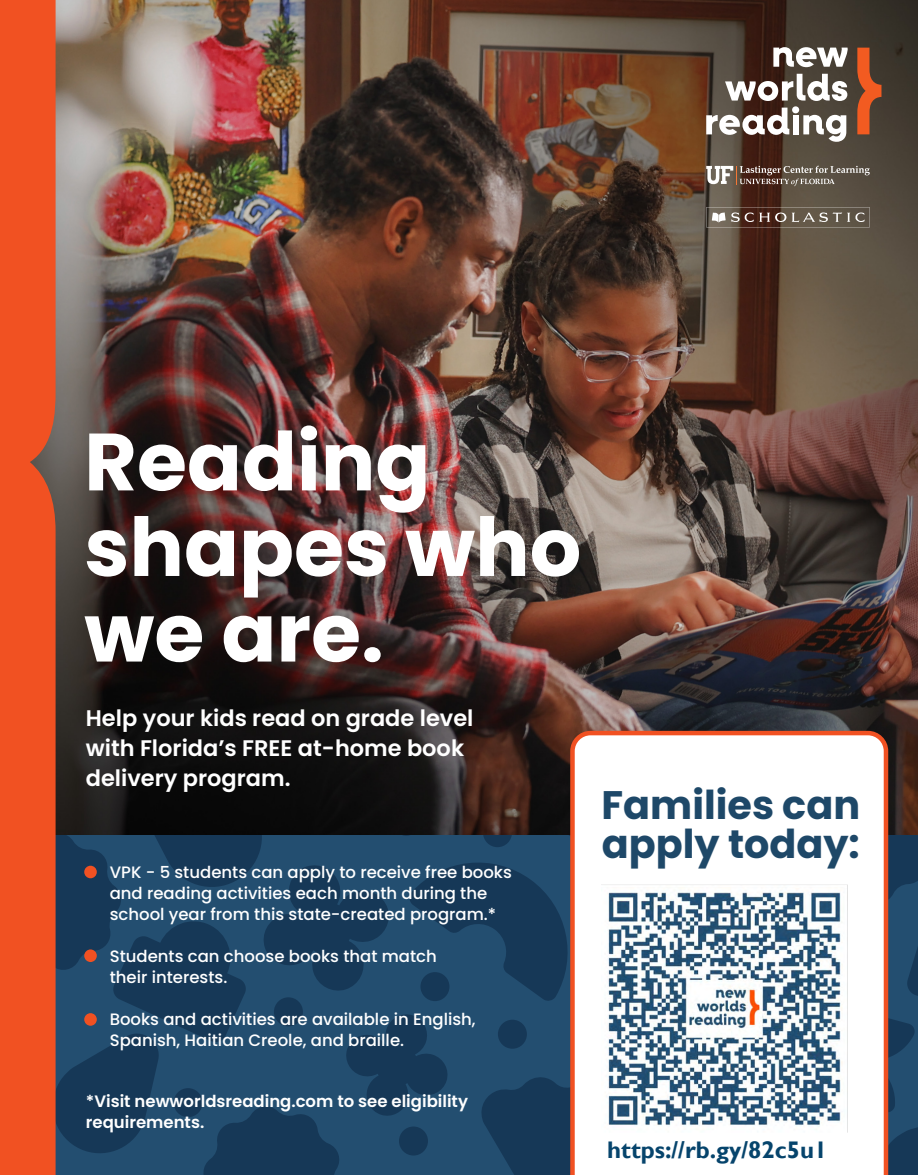
<style>
.page{position:relative;width:918px;height:1175px;background:#fff}
.page>*{position:absolute;margin:0;border:0;box-sizing:border-box;transform-origin:0 0}
.t1{font:700 81px/85.5px "Poppins";color:#fff}
.t2{font:700 39.75px/38.7px "Poppins";color:#1e4868}
.t3{font:700 24px "Gill Sans";color:#06446c}
.t4{font:600 22.5px "Poppins";color:#fff}
.t5{font:500 16.5px/21px "Poppins";color:#fff}
.t6{font:600 16.5px/21px "Poppins";color:#fff}
</style>
<div class="page">
<img style="left:56px;top:0;width:862px;height:835px">
<svg style="left:706px;top:207px;width:164px;height:20px;background:#716256"></svg>
<svg style="left:706px;top:166px;width:164px;height:20px;background:#7b6e63"></svg>
<svg style="left:857px;top:48px;width:24px;height:86px;background:#a44d28"></svg>
<svg style="left:725px;top:74px;width:122px;height:27px"></svg>
<div style="left:793px;top:115px;width:6px;height:19px;background:#fff"></div>
<div style="left:792px;top:106px;width:7px;height:7px;background:#fff;border-radius:50%"></div>
<svg style="left:706px;top:108px;width:83px;height:27px"></svg>
<svg style="left:773px;top:47px;width:75px;height:20px"></svg>
<svg style="left:803px;top:115px;width:43px;height:27px"></svg>
<svg style="left:56px;top:835px;width:862px;height:339px;background:#1d4465"></svg>
<svg style="left:570px;top:731px;width:318px;height:443px"></svg>
<div style="left:84px;top:865px;width:13px;height:13px;background:#f15122;border-radius:50%"></div>
<div style="left:84px;top:949px;width:13px;height:13px;background:#f15122;border-radius:50%"></div>
<div style="left:84px;top:1013px;width:13px;height:12px;background:#f15122;border-radius:50%"></div>
<div style="left:0;top:0;width:56px;height:1174px;background:#f15122"></div>
<img style="left:601px;top:879px;width:254px;height:253px">
<p class="t1" style="left:84px;top:420px;width:499px">Reading shapes who we are.</p>
<p class="t4" style="left:86px;top:705px;width:389px">Help your kids read on grade level</p>
<p class="t4" style="left:86px;top:735px;width:380px">with Florida’s FREE at-home book</p>
<p class="t4" style="left:86px;top:765px;width:206px">delivery program.</p>
<p class="t5" style="left:110px;top:862px;width:404px">VPK - 5 students can apply to receive free books and reading activities each month during the school year from this state-created program.*</p>
<p class="t5" style="left:110px;top:946px;width:329px">Students can choose books that match their interests.</p>
<p class="t5" style="left:110px;top:1009px;width:367px">Books and activities are available in English,</p>
<p class="t5" style="left:110px;top:1030px;width:296px">Spanish, Haitian Creole, and braille.</p>
<p class="t6" style="left:86px;top:1091px;width:384px">*Visit newworldsreading.com to see eligibility requirements.</p>
<p class="t2" style="left:602px;top:786px;width:260px">Families can apply today:</p>
<h3 class="t3" style="left:607px;top:1135px;width:221px">https://rb.gy/82c5u1</h3>
</div>
